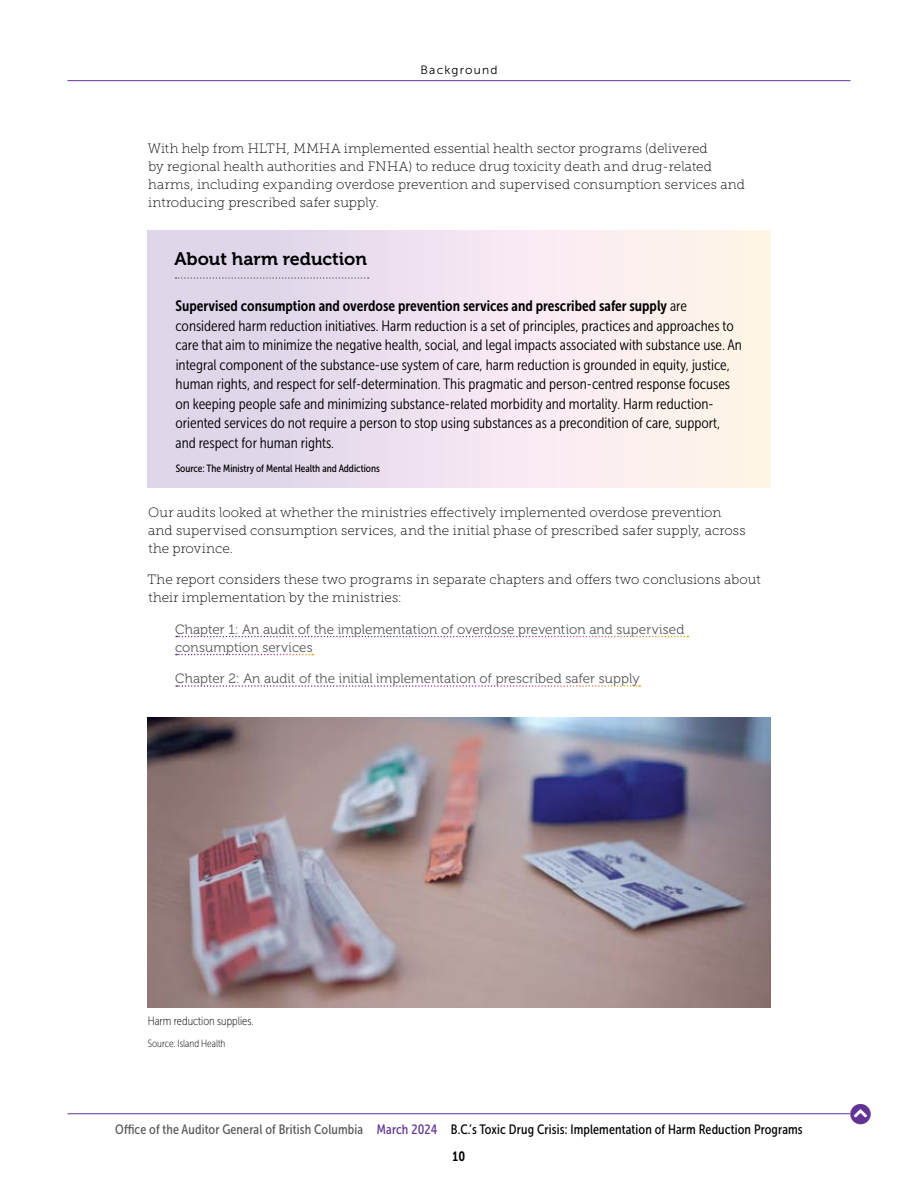
<style>
.page{position:relative;width:918px;height:1188px;background:#fff}
.page>*{position:absolute;margin:0;border:0;box-sizing:border-box;transform-origin:0 0}
.t1{font:21px "Font Awesome 5 Free Solid";color:#623394}
.TopicBox-Title{font:18px "Museo 700";color:#000}
.TopicBox-Body{font:15px/19.5px "Museo Sans Cond 300";color:#000}
.Body{font:13.5px/18px "Museo Slab 100";letter-spacing:.005em;color:#000}
.Body-2{font:13.5px/18px "Museo 300";letter-spacing:.005em;color:#58595b}
.t2{font:13.5px "Museo Sans Cond 500";letter-spacing:.01em;color:#000}
.t3{font:13.5px "Museo Sans Cond 700";color:#000}
.Photo_captions{font:12px "Museo Sans Cond 100";color:#000}
.t4{font:12px "Museo Sans 300";letter-spacing:.1em;color:#000}
.Topic_Box_-_Attribution{font:10.5px "Museo Sans Cond 500";color:#000}
.Photo_Source{font:10.5px "Museo Sans Cond 100";color:#000}
.s1{font-family:"Museo Sans Cond 700"}
.s2{color:#58595b}
.s3{color:#623394}
</style>
<div class="page">
<img style="left:148px;top:717px;width:622px;height:291px">
<hr style="left:68px;top:1113px;width:782px;height:1px;background:#623394">
<hr style="left:68px;top:80px;width:782px;height:1px;background:#623394">
<div style="left:148px;top:231px;width:622px;height:85px;background:linear-gradient(to right,#ddd1ed,#fff7ee)"></div>
<svg style="left:176px;top:277px;width:193px;height:2px"></svg>
<div style="left:148px;top:286px;width:622px;height:186px;background:linear-gradient(to right,#ddd1ed,#fff7ee)"></div>
<div style="left:148px;top:443px;width:622px;height:45px;background:linear-gradient(to right,#ddd1ed,#fff7ee)"></div>
<svg style="left:176px;top:636px;width:512px;height:1px"></svg>
<svg style="left:176px;top:654px;width:137px;height:1px"></svg>
<svg style="left:176px;top:685px;width:464px;height:2px"></svg>
<p class="t4" style="left:421px;top:63px;width:78px">Background</p>
<p class="Body" style="left:148px;top:139px;width:599px">With help from HLTH, MMHA implemented essential health sector programs (delivered<br>by regional health authorities and FNHA) to reduce drug toxicity death and drug-related harms, including expanding overdose prevention and supervised consumption services and introducing prescribed safer supply.</p>
<p class="TopicBox-Title" style="left:174px;top:248px;width:194px">About harm reduction</p>
<p class="TopicBox-Body" style="left:175px;top:296px;width:568px"><span class="s1">Supervised consumption and overdose prevention services and prescribed safer supply</span> are considered harm reduction initiatives. Harm reduction is a set of principles, practices and approaches to care that aim to minimize the negative health, social, and legal impacts associated with substance use. An integral component of the substance-use system of care, harm reduction is grounded in equity, justice, human rights, and respect for self-determination. This pragmatic and person-centred response focuses on keeping people safe and minimizing substance-related morbidity and mortality. Harm reduction&shy;oriented services do not require a person to stop using substances as a precondition of care, support, and respect for human rights.</p>
<p class="Topic_Box_-_Attribution" style="left:176px;top:462px;width:206px">Source: The Ministry of Mental Health and Addictions</p>
<p class="Body" style="left:148px;top:503px;width:599px">Our audits looked at whether the ministries effectively implemented overdose prevention and supervised consumption services, and the initial phase of prescribed safer supply, across the province.</p>
<p class="Body" style="left:147px;top:571px;width:615px">The report considers these two programs in separate chapters and offers two conclusions about their implementation by the ministries:</p>
<p class="Body-2" style="left:175px;top:620px;width:511px">Chapter 1: An audit of the implementation of overdose prevention and supervised consumption services</p>
<p class="Body-2" style="left:175px;top:670px;width:466px">Chapter 2: An audit of the initial implementation of prescribed safer supply</p>
<p class="Photo_captions" style="left:148px;top:1014px;width:107px">Harm reduction supplies.</p>
<p class="Photo_Source" style="left:148px;top:1037px;width:79px">Source: Island Health</p>
<p class="t2" style="left:115px;top:1122px;width:689px"><span class="s2">Office of the Auditor General of British Columbia</span> <span class="s3">March 2024</span> B.C.’s Toxic Drug Crisis: Implementation of Harm Reduction Programs</p>
<p class="t3" style="left:453px;top:1149px;width:14px">10</p>
<h1 class="t1" style="left:850px;top:1104px;width:22px">❖□■●</h1>
</div>
